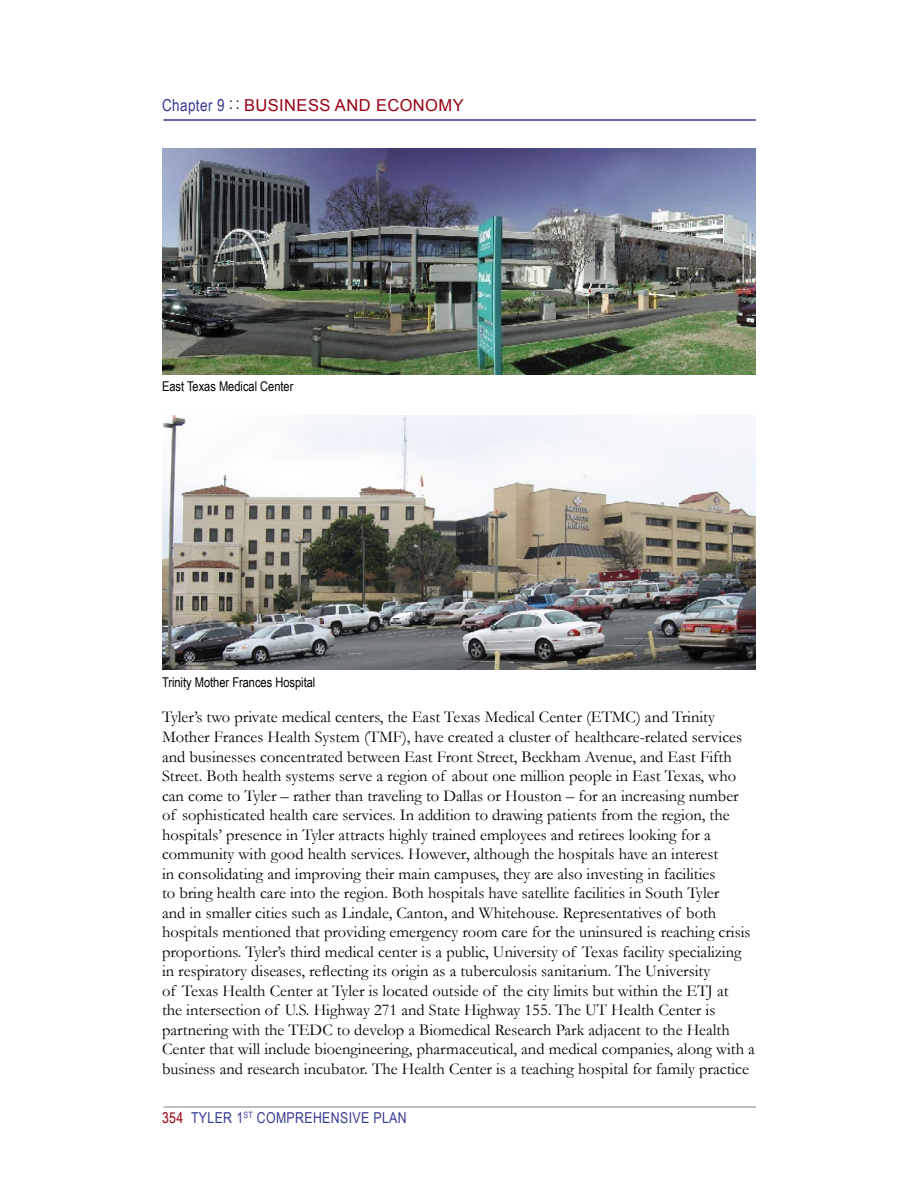
<style>
.page{position:relative;width:918px;height:1188px;background:#fff}
.page>*{position:absolute;margin:0;border:0;box-sizing:border-box;transform-origin:0 0}
.t1{font:16.5px/19.5px "Garamond";color:#000}
.t2{font:16.5px "Arial";letter-spacing:.025em;color:#970013}
.t3{font:15px "Arial Narrow";letter-spacing:.025em;color:#353a90}
.t4{font:13.5px "Arial Narrow";color:#000}
.s1{font-family:"Arial Narrow";color:#353a90}
.s2{font-family:"Arial Narrow";color:#000}
.s3{color:#970013}
</style>
<div class="page">
<hr style="left:164px;top:119px;width:592px;height:2px;background:#353a90">
<hr style="left:164px;top:1106px;width:592px;height:2px;background:#a7a9ac">
<img style="left:162px;top:148px;width:594px;height:226px">
<img style="left:162px;top:416px;width:594px;height:253px">
<p class="t2" style="left:162px;top:94px;width:303px"><span class="s1">Chapter 9</span> <span class="s2">: :</span> BUSINESS AND ECONOMY</p>
<p class="t4" style="left:162px;top:376px;width:133px">East Texas Medical Center</p>
<p class="t4" style="left:162px;top:672px;width:155px">Trinity Mother Frances Hospital</p>
<p class="t1" style="left:162px;top:707px;width:594px">Tyler’s two private medical centers, the East Texas Medical Center (ETMC) and Trinity Mother Frances Health System (TMF), have created a cluster of healthcare-related services and businesses concentrated between East Front Street, Beckham Avenue, and East Fifth Street. Both health systems serve a region of about one million people in East Texas, who can come to Tyler – rather than traveling to Dallas or Houston – for an increasing number of sophisticated health care services. In addition to drawing patients from the region, the hospitals’ presence in Tyler attracts highly trained employees and retirees looking for a community with good health services. However, although the hospitals have an interest<br>in consolidating and improving their main campuses, they are also investing in facilities<br>to bring health care into the region. Both hospitals have satellite facilities in South Tyler<br>and in smaller cities such as Lindale, Canton, and Whitehouse. Representatives of both hospitals mentioned that providing emergency room care for the uninsured is reaching crisis proportions. Tyler’s third medical center is a public, University of Texas facility specializing in respiratory diseases, reflecting its origin as a tuberculosis sanitarium. The University<br>of Texas Health Center at Tyler is located outside of the city limits but within the ETJ at<br>the intersection of U.S. Highway 271 and State Highway 155. The UT Health Center is partnering with the TEDC to develop a Biomedical Research Park adjacent to the Health Center that will include bioengineering, pharmaceutical, and medical companies, along with a business and research incubator. The Health Center is a teaching hospital for family practice</p>
<p class="t3" style="left:162px;top:1107px;width:246px"><span class="s3">354</span> Tyler 1<sup>st</sup> Comprehensive plan</p>
</div>
